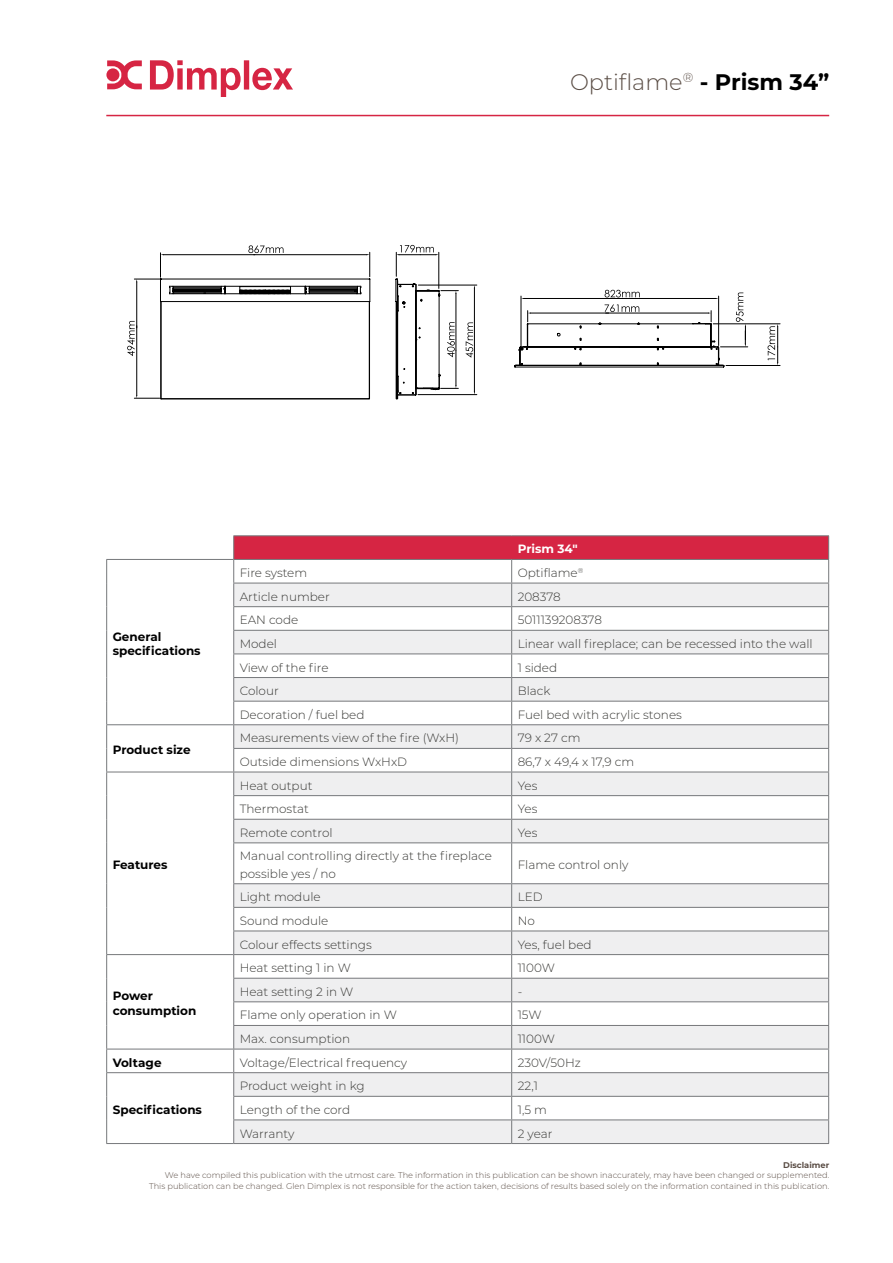
<style>
.page{position:relative;width:893px;height:1263px;background:#fff}
.page>*{position:absolute;margin:0;border:0;box-sizing:border-box;transform-origin:0 0}
.t1{font:300 22.5px "Montserrat";color:#5a4d45}
.t2{font:300 12px/17.2px "Montserrat";color:#383835}
.t3{font:700 12px/14.4px "Montserrat";color:#000}
.t4{font:700 12px "Montserrat";color:#fff}
.t5{font:300 8.25px/10.5px "Montserrat";color:#5a4d45;text-align:right}
.t6{font:700 8.25px "Montserrat";color:#5a4d45}
.s1{font-weight:700;color:#000}
</style>
<div class="page">
<hr style="left:106px;top:115px;width:723px;height:1px;background:#d62543">
<svg style="left:150px;top:60px;width:143px;height:37px"></svg>
<svg style="left:107px;top:60px;width:35px;height:29px"></svg>
<svg style="left:160px;top:244px;width:318px;height:156px"></svg>
<hr style="left:418px;top:394px;width:59px;height:1px;background:#000">
<hr style="left:418px;top:285px;width:59px;height:1px;background:#000">
<hr style="left:474px;top:351px;width:1px;height:41px;background:#000">
<hr style="left:474px;top:288px;width:1px;height:63px;background:#000">
<svg style="left:465px;top:322px;width:8px;height:36px"></svg>
<svg style="left:395px;top:245px;width:63px;height:154px"></svg>
<svg style="left:127px;top:244px;width:243px;height:155px"></svg>
<svg style="left:514px;top:289px;width:267px;height:79px"></svg>
<svg style="left:234px;top:843px;width:594px;height:300px"></svg>
<hr style="left:233px;top:535px;width:279px;height:1px;background:#76787b">
<hr style="left:512px;top:535px;width:317px;height:1px;background:#76787b">
<hr style="left:106px;top:559px;width:128px;height:1px;background:#76787b">
<hr style="left:106px;top:724px;width:128px;height:1px;background:#76787b">
<svg style="left:106px;top:560px;width:1px;height:283px"></svg>
<hr style="left:106px;top:843px;width:1px;height:41px;background:#76787b">
<hr style="left:106px;top:772px;width:128px;height:1px;background:#76787b">
<hr style="left:106px;top:954px;width:128px;height:1px;background:#76787b">
<hr style="left:106px;top:1049px;width:128px;height:1px;background:#76787b">
<svg style="left:106px;top:884px;width:1px;height:259px"></svg>
<hr style="left:106px;top:1072px;width:128px;height:1px;background:#76787b">
<hr style="left:106px;top:1143px;width:128px;height:1px;background:#76787b">
<hr style="left:233px;top:843px;width:1px;height:40px;background:#76787b">
<hr style="left:511px;top:843px;width:1px;height:40px;background:#76787b">
<hr style="left:828px;top:843px;width:1px;height:40px;background:#76787b">
<hr style="left:233px;top:842px;width:279px;height:1px;background:#76787b">
<hr style="left:512px;top:842px;width:317px;height:1px;background:#76787b">
<svg style="left:233px;top:536px;width:596px;height:306px"></svg>
<hr style="left:233px;top:883px;width:279px;height:1px;background:#76787b">
<hr style="left:233px;top:907px;width:279px;height:1px;background:#76787b">
<hr style="left:512px;top:883px;width:317px;height:1px;background:#76787b">
<hr style="left:512px;top:907px;width:317px;height:1px;background:#76787b">
<hr style="left:233px;top:930px;width:279px;height:1px;background:#76787b">
<hr style="left:234px;top:954px;width:278px;height:1px;background:#76787b">
<hr style="left:512px;top:930px;width:317px;height:1px;background:#76787b">
<hr style="left:512px;top:954px;width:317px;height:1px;background:#76787b">
<hr style="left:233px;top:978px;width:279px;height:1px;background:#76787b">
<hr style="left:233px;top:1001px;width:279px;height:1px;background:#76787b">
<hr style="left:512px;top:978px;width:317px;height:1px;background:#76787b">
<hr style="left:512px;top:1001px;width:317px;height:1px;background:#76787b">
<hr style="left:233px;top:1025px;width:279px;height:1px;background:#76787b">
<hr style="left:234px;top:1049px;width:278px;height:1px;background:#76787b">
<hr style="left:512px;top:1025px;width:317px;height:1px;background:#76787b">
<hr style="left:512px;top:1049px;width:317px;height:1px;background:#76787b">
<hr style="left:234px;top:1072px;width:278px;height:1px;background:#76787b">
<hr style="left:233px;top:1096px;width:279px;height:1px;background:#76787b">
<hr style="left:512px;top:1072px;width:317px;height:1px;background:#76787b">
<hr style="left:512px;top:1096px;width:317px;height:1px;background:#76787b">
<hr style="left:233px;top:1119px;width:279px;height:1px;background:#76787b">
<svg style="left:233px;top:884px;width:1px;height:259px"></svg>
<hr style="left:512px;top:1119px;width:317px;height:1px;background:#76787b">
<svg style="left:511px;top:884px;width:1px;height:259px"></svg>
<svg style="left:828px;top:884px;width:1px;height:259px"></svg>
<hr style="left:234px;top:1143px;width:278px;height:1px;background:#76787b">
<hr style="left:512px;top:1143px;width:317px;height:1px;background:#76787b">
<h1 class="t1" style="left:570px;top:66px;width:261px">Optiflame<sup>®</sup> <span class="s1">- Prism 34”</span></h1>
<p class="t3" style="left:113px;top:629px;width:89px">General specifications</p>
<p class="t3" style="left:113px;top:742px;width:79px">Product size</p>
<p class="t3" style="left:113px;top:857px;width:56px">Features</p>
<p class="t3" style="left:113px;top:988px;width:85px">Power consumption</p>
<p class="t4" style="left:518px;top:540px;width:62px">Prism 34"</p>
<p class="t2" style="left:240px;top:564px;width:69px">Fire system</p>
<p class="t2" style="left:518px;top:564px;width:67px">Optiflame<sup>®</sup></p>
<p class="t2" style="left:240px;top:587px;width:92px">Article number</p>
<p class="t2" style="left:518px;top:587px;width:45px">208378</p>
<p class="t2" style="left:240px;top:611px;width:60px">EAN code</p>
<p class="t2" style="left:518px;top:611px;width:86px">5011139208378</p>
<p class="t2" style="left:240px;top:635px;width:39px">Model</p>
<p class="t2" style="left:518px;top:635px;width:296px">Linear wall fireplace; can be recessed into the wall</p>
<p class="t2" style="left:240px;top:658px;width:90px">View of the fire</p>
<p class="t2" style="left:518px;top:658px;width:41px">1 sided</p>
<p class="t2" style="left:240px;top:682px;width:41px">Colour</p>
<p class="t2" style="left:518px;top:682px;width:34px">Black</p>
<p class="t2" style="left:240px;top:705px;width:126px">Decoration / fuel bed</p>
<p class="t2" style="left:518px;top:705px;width:166px">Fuel bed with acrylic stones</p>
<p class="t2" style="left:240px;top:729px;width:221px">Measurements view of the fire (WxH)</p>
<p class="t2" style="left:518px;top:729px;width:64px">79 x 27 cm</p>
<p class="t2" style="left:240px;top:753px;width:169px">Outside dimensions WxHxD</p>
<p class="t2" style="left:518px;top:753px;width:118px">86,7 x 49,4 x 17,9 cm</p>
<p class="t2" style="left:240px;top:776px;width:74px">Heat output</p>
<p class="t2" style="left:518px;top:776px;width:21px">Yes</p>
<p class="t2" style="left:240px;top:800px;width:71px">Thermostat</p>
<p class="t2" style="left:518px;top:800px;width:21px">Yes</p>
<p class="t2" style="left:240px;top:824px;width:94px">Remote control</p>
<p class="t2" style="left:518px;top:824px;width:21px">Yes</p>
<p class="t2" style="left:240px;top:847px;width:254px">Manual controlling directly at the fireplace possible yes / no</p>
<p class="t2" style="left:518px;top:856px;width:112px">Flame control only</p>
<p class="t2" style="left:240px;top:888px;width:82px">Light module</p>
<p class="t2" style="left:518px;top:888px;width:26px">LED</p>
<p class="t2" style="left:240px;top:912px;width:90px">Sound module</p>
<p class="t2" style="left:518px;top:912px;width:19px">No</p>
<p class="t2" style="left:240px;top:935px;width:133px">Colour effects settings</p>
<p class="t2" style="left:518px;top:935px;width:75px">Yes, fuel bed</p>
<p class="t2" style="left:240px;top:959px;width:113px">Heat setting 1 in W</p>
<p class="t2" style="left:518px;top:959px;width:39px">1100W</p>
<p class="t2" style="left:240px;top:982px;width:115px">Heat setting 2 in W</p>
<p class="t2" style="left:518px;top:982px;width:6px">-</p>
<p class="t2" style="left:240px;top:1006px;width:159px">Flame only operation in W</p>
<p class="t2" style="left:518px;top:1006px;width:26px">15W</p>
<p class="t2" style="left:240px;top:1030px;width:112px">Max. consumption</p>
<p class="t2" style="left:518px;top:1030px;width:39px">1100W</p>
<p class="t3" style="left:113px;top:1054px;width:50px">Voltage</p>
<p class="t2" style="left:240px;top:1053px;width:169px">Voltage/Electrical frequency</p>
<p class="t2" style="left:518px;top:1053px;width:65px">230V/50Hz</p>
<p class="t3" style="left:113px;top:1102px;width:91px">Specifications</p>
<p class="t2" style="left:240px;top:1077px;width:126px">Product weight in kg</p>
<p class="t2" style="left:518px;top:1077px;width:22px">22,1</p>
<p class="t2" style="left:240px;top:1101px;width:112px">Length of the cord</p>
<p class="t2" style="left:518px;top:1101px;width:31px">1,5 m</p>
<p class="t2" style="left:240px;top:1124px;width:56px">Warranty</p>
<p class="t2" style="left:518px;top:1124px;width:36px">2 year</p>
<p class="t6" style="left:783px;top:1159px;width:48px">Disclaimer</p>
<p class="t5" style="left:149px;top:1170px;width:682px">We have compiled this publication with the utmost care. The information in this publication can be shown inaccurately, may have been changed or supplemented.<br>This publication can be changed. Glen Dimplex is not responsible for the action taken, decisions of results based solely on the information contained in this publication.</p>
</div>
